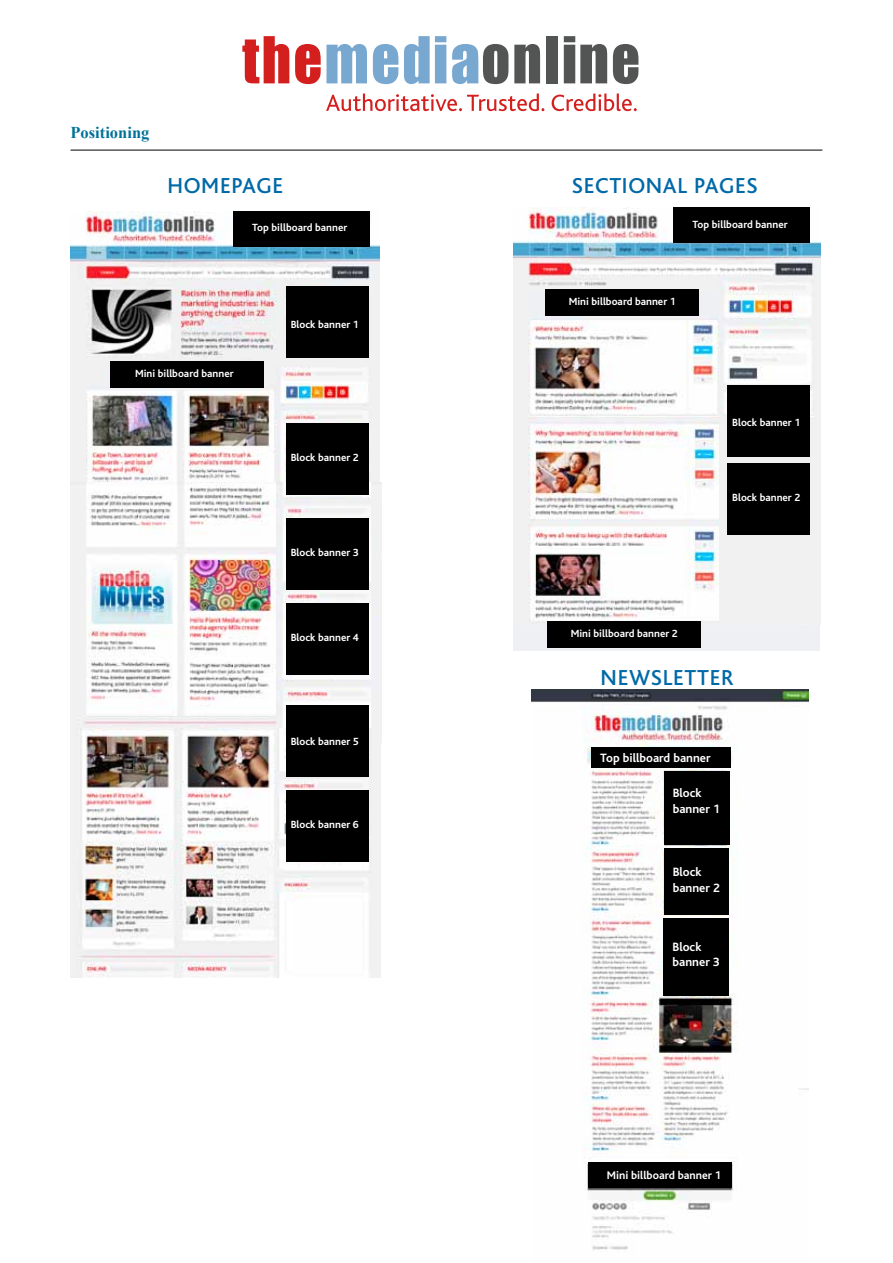
<style>
.page{position:relative;width:893px;height:1263px;background:#fff}
.page>*{position:absolute;margin:0;border:0;box-sizing:border-box;transform-origin:0 0}
.t1{font:500 22.65px "Bliss";letter-spacing:.03em;color:#0069a7}
.t2{font:700 16.5px "Times New Roman";color:#00719a}
.t3{font:700 12.6px/15.3px "Bliss";color:#fff}
.t4{font:700 11.55px "Bliss";color:#fff}
.t5{font:700 10.95px "Bliss";color:#fff}
</style>
<div class="page">
<img style="left:531px;top:690px;width:278px;height:560px">
<svg style="left:242px;top:36px;width:47px;height:47px"></svg>
<svg style="left:295px;top:44px;width:72px;height:40px"></svg>
<svg style="left:373px;top:44px;width:25px;height:40px"></svg>
<svg style="left:404px;top:36px;width:42px;height:48px"></svg>
<svg style="left:452px;top:44px;width:56px;height:40px"></svg>
<svg style="left:514px;top:44px;width:26px;height:39px"></svg>
<div style="left:546px;top:36px;width:12px;height:47px;background:#535454"></div>
<svg style="left:564px;top:36px;width:43px;height:47px"></svg>
<svg style="left:613px;top:44px;width:25px;height:40px"></svg>
<svg style="left:326px;top:94px;width:218px;height:17px"></svg>
<svg style="left:552px;top:94px;width:85px;height:17px"></svg>
<img style="left:71px;top:211px;width:308px;height:271px">
<img style="left:71px;top:482px;width:310px;height:260px">
<img style="left:71px;top:728px;width:309px;height:249px">
<div style="left:233px;top:211px;width:137px;height:35px;background:#000"></div>
<div style="left:286px;top:286px;width:82px;height:72px;background:#000"></div>
<div style="left:286px;top:423px;width:82px;height:71px;background:#000"></div>
<div style="left:286px;top:518px;width:82px;height:71px;background:#000"></div>
<div style="left:286px;top:603px;width:82px;height:71px;background:#000"></div>
<div style="left:286px;top:705px;width:82px;height:71px;background:#000"></div>
<div style="left:286px;top:790px;width:82px;height:71px;background:#000"></div>
<div style="left:111px;top:361px;width:153px;height:27px;background:#000"></div>
<img style="left:514px;top:208px;width:306px;height:209px">
<img style="left:514px;top:417px;width:306px;height:233px">
<div style="left:727px;top:385px;width:83px;height:71px;background:#000"></div>
<div style="left:727px;top:463px;width:83px;height:71px;background:#000"></div>
<div style="left:673px;top:208px;width:137px;height:35px;background:#000"></div>
<div style="left:529px;top:292px;width:191px;height:24px;background:#eff0f3"></div>
<div style="left:546px;top:289px;width:153px;height:27px;background:#000"></div>
<div style="left:548px;top:622px;width:153px;height:26px;background:#000"></div>
<div style="left:591px;top:747px;width:139px;height:20px;background:#000"></div>
<div style="left:664px;top:772px;width:65px;height:73px;background:#000"></div>
<div style="left:664px;top:848px;width:65px;height:67px;background:#000"></div>
<div style="left:663px;top:919px;width:66px;height:77px;background:#000"></div>
<div style="left:588px;top:1162px;width:143px;height:26px;background:#000"></div>
<hr style="left:71px;top:150px;width:751px;height:1px;background:#000">
<h2 class="t2" style="left:71px;top:121px;width:80px">Positioning</h2>
<h1 class="t1" style="left:167px;top:174px;width:117px">HOMEPAGE</h1>
<p class="t5" style="left:252px;top:222px;width:97px">Top billboard banner</p>
<p class="t5" style="left:291px;top:318px;width:70px">Block banner 1</p>
<p class="t5" style="left:135px;top:367px;width:100px">Mini billboard banner</p>
<p class="t5" style="left:291px;top:452px;width:70px">Block banner 2</p>
<p class="t5" style="left:291px;top:546px;width:70px">Block banner 3</p>
<p class="t5" style="left:291px;top:632px;width:70px">Block banner 4</p>
<p class="t5" style="left:291px;top:735px;width:70px">Block banner 5</p>
<p class="t5" style="left:291px;top:819px;width:70px">Block banner 6</p>
<h1 class="t1" style="left:572px;top:174px;width:185px">SECTIONAL PAGES</h1>
<p class="t5" style="left:693px;top:218px;width:97px">Top billboard banner</p>
<p class="t5" style="left:569px;top:295px;width:109px">Mini billboard banner 1</p>
<p class="t5" style="left:732px;top:417px;width:70px">Block banner 1</p>
<p class="t5" style="left:732px;top:492px;width:70px">Block banner 2</p>
<p class="t5" style="left:571px;top:628px;width:109px">Mini billboard banner 2</p>
<h1 class="t1" style="left:601px;top:666px;width:135px">NEWSLETTER</h1>
<p class="t3" style="left:600px;top:750px;width:112px">Top billboard banner</p>
<p class="t3" style="left:673px;top:786px;width:49px">Block banner 1</p>
<p class="t3" style="left:673px;top:865px;width:49px">Block banner 2</p>
<p class="t3" style="left:672px;top:939px;width:49px">Block banner 3</p>
<p class="t4" style="left:607px;top:1169px;width:116px">Mini billboard banner 1</p>
</div>
